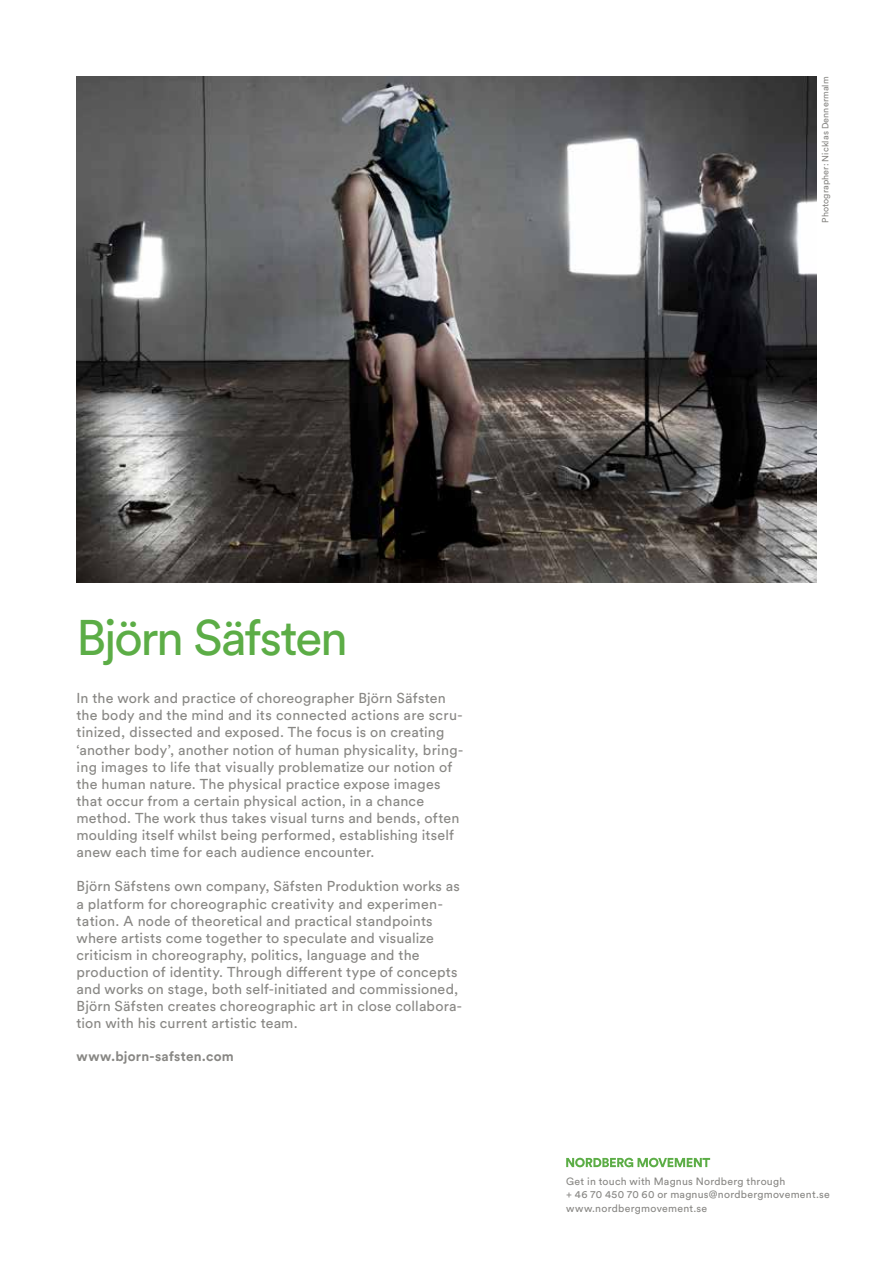
<style>
.page{position:relative;width:893px;height:1263px;background:#fff}
.page>*{position:absolute;margin:0;border:0;box-sizing:border-box;transform-origin:0 0}
.t1{font:49.5px "Circular Std";letter-spacing:-.045em;color:#5cad46}
.t2{font:14.25px/17.1px "Circular Std";letter-spacing:.015em;color:#888784}
.t3{font:700 13.5px "Circular Std";letter-spacing:.02em;color:#888784}
.t4{font:10.5px/13.5px "Circular Std";letter-spacing:.025em;color:#888784}
.t5{font:9px "Circular Std";letter-spacing:.01em;color:#888784}
</style>
<div class="page">
<img style="left:77px;top:77px;width:739px;height:506px">
<svg style="left:566px;top:1158px;width:144px;height:9px"></svg>
<p class="t5" style="left:820px;top:223px;width:148px;rotate:-90deg">Photographer: Nicklas Dennermalm</p>
<h1 class="t1" style="left:77px;top:607px;width:273px">Björn Säfsten</h1>
<p class="t2" style="left:77px;top:689px;width:388px">In the work and practice of choreographer Björn Säfsten the body and the mind and its connected actions are scru&shy;tinized, dissected and exposed. The focus is on creating ‘another body’, another notion of human physicality, bring&shy;ing images to life that visually problematize our notion of the human nature. The physical practice expose images that occur from a certain physical action, in a chance method. The work thus takes visual turns and bends, often moulding itself whilst being performed, establishing itself anew each time for each audience encounter.</p>
<p class="t2" style="left:77px;top:878px;width:387px">Björn Säfstens own company, Säfsten Produktion works as a platform for choreographic creativity and experimen&shy;tation. A node of theoretical and practical standpoints where artists come together to speculate and visualize criticism in choreography, politics, language and the production of identity. Through different type of concepts and works on stage, both self-initiated and commissioned, Björn Säfsten creates choreographic art in close collabora&shy;tion with his current artistic team.</p>
<p class="t3" style="left:77px;top:1047px;width:159px">www.bjorn-safsten.com</p>
<p class="t4" style="left:566px;top:1174px;width:265px">Get in touch with Magnus Nordberg through<br>+ 46 70 450 70 60 or magnus@nordbergmovement.se www.nordbergmovement.se</p>
</div>
